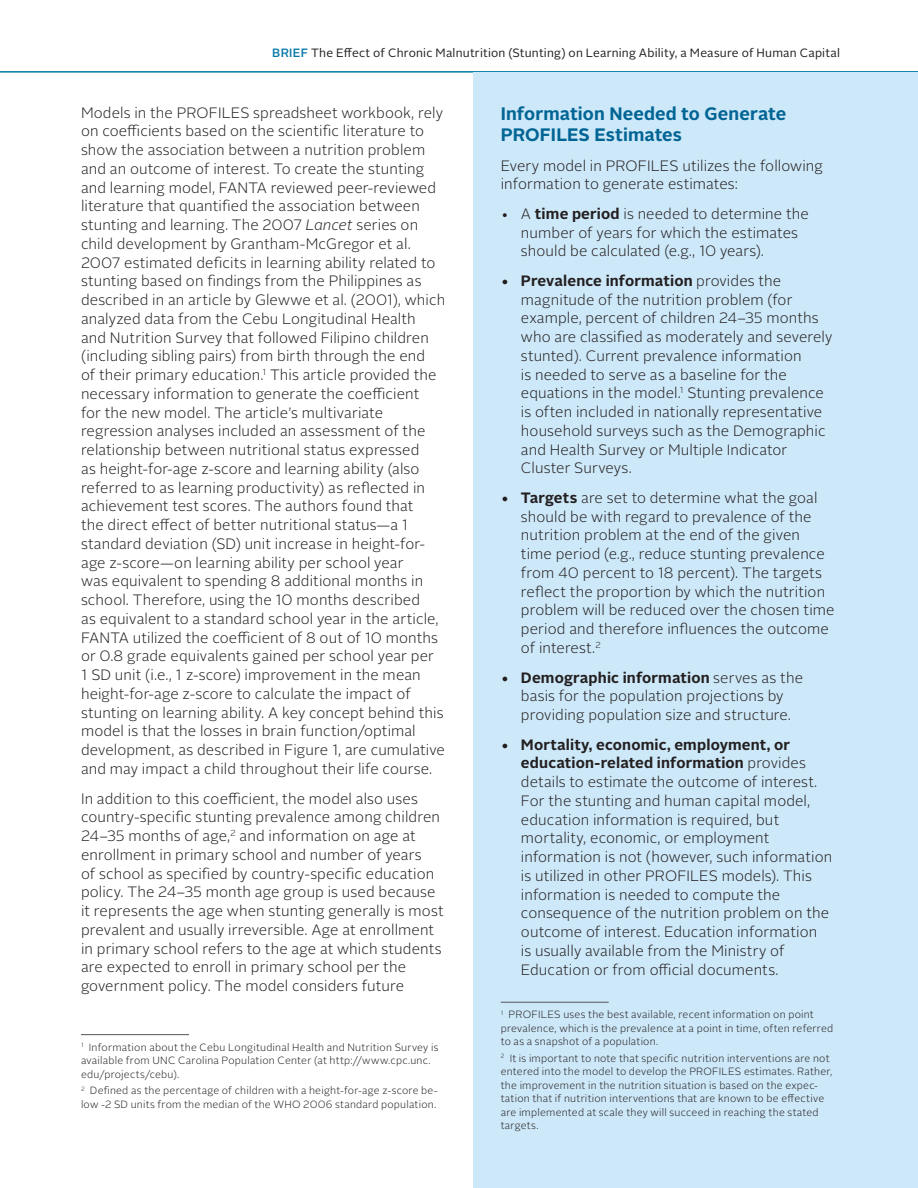
<style>
.page{position:relative;width:918px;height:1188px;background:#fff}
.page>*{position:absolute;margin:0;border:0;box-sizing:border-box;transform-origin:0 0}
.Heading_One{font:700 18px/21px "Alright Sans";letter-spacing:.005em;color:#006494}
.t1{font:300 15px/18.8px "Alright Sans";letter-spacing:.005em;color:#231f20}
.t2{font:12px "Alright Sans";letter-spacing:.015em;color:#231f20}
.Footnote_text{font:300 10.5px/13.5px "Alright Sans";letter-spacing:.02em;color:#231f20}
.s1{font-weight:500;color:#0479a6}
.s2{font-style:italic}
.s3{font-weight:700}
</style>
<div class="page">
<hr style="left:0;top:71px;width:918px;height:2px;background:#0479a6">
<hr style="left:81px;top:1034px;width:108px;height:1px;background:#54555a">
<div style="left:474px;top:73px;width:444px;height:1115px;background:#cde8f8"></div>
<hr style="left:501px;top:1002px;width:108px;height:1px;background:#54555a">
<p class="t2" style="left:272px;top:44px;width:569px"><span class="s1">BRIEF</span> The Effect of Chronic Malnutrition (Stunting) on Learning Ability, a Measure of Human Capital</p>
<p class="t1" style="left:81px;top:103px;width:366px">Models in the PROFILES spreadsheet workbook, rely on coefficients based on the scientific literature to show the association between a nutrition problem and an outcome of interest. To create the stunting and learning model, FANTA reviewed peer-reviewed literature that quantified the association between stunting and learning. The 2007 <span class="s2">Lancet</span> series on child development by Grantham-McGregor et al.<br>2007 estimated deficits in learning ability related to stunting based on findings from the Philippines as described in an article by Glewwe et al. (2001), which analyzed data from the Cebu Longitudinal Health<br>and Nutrition Survey that followed Filipino children (including sibling pairs) from birth through the end<br>of their primary education.<sup>1</sup> This article provided the necessary information to generate the coefficient<br>for the new model. The article’s multivariate regression analyses included an assessment of the relationship between nutritional status expressed<br>as height-for-age z-score and learning ability (also referred to as learning productivity) as reflected in achievement test scores. The authors found that<br>the direct effect of better nutritional status—a 1 standard deviation (SD) unit increase in height-for&shy;age z-score—on learning ability per school year<br>was equivalent to spending 8 additional months in school. Therefore, using the 10 months described<br>as equivalent to a standard school year in the article, FANTA utilized the coefficient of 8 out of 10 months or 0.8 grade equivalents gained per school year per<br>1 SD unit (i.e., 1 z-score) improvement in the mean height-for-age z-score to calculate the impact of stunting on learning ability. A key concept behind this model is that the losses in brain function/optimal development, as described in Figure 1, are cumulative and may impact a child throughout their life course.</p>
<p class="t1" style="left:81px;top:789px;width:364px">In addition to this coefficient, the model also uses country-specific stunting prevalence among children 24–35 months of age,<sup>2</sup> and information on age at enrollment in primary school and number of years<br>of school as specified by country-specific education policy. The 24–35 month age group is used because it represents the age when stunting generally is most prevalent and usually irreversible. Age at enrollment in primary school refers to the age at which students are expected to enroll in primary school per the government policy. The model considers future</p>
<p class="Footnote_text" style="left:81px;top:1041px;width:359px"><sup>1</sup> Information about the Cebu Longitudinal Health and Nutrition Survey is available from UNC Carolina Population Center (at http://www.cpc.unc. edu/projects/cebu).</p>
<p class="Footnote_text" style="left:81px;top:1084px;width:358px"><sup>2</sup> Defined as the percentage of children with a height-for-age z-score be&shy;low -2 SD units from the median of the WHO 2006 standard population.</p>
<p class="Heading_One" style="left:501px;top:103px;width:287px">Information Needed to Generate<br>PROFILES Estimates</p>
<p class="t1" style="left:501px;top:156px;width:324px">Every model in PROFILES utilizes the following information to generate estimates:</p>
<p class="t1" style="left:521px;top:205px;width:289px;text-indent:-20px">• A <span class="s3">time period</span> is needed to determine the number of years for which the estimates should be calculated (e.g., 10 years).</p>
<p class="t1" style="left:521px;top:272px;width:313px;text-indent:-20px"><span class="s3">• Prevalence information</span> provides the magnitude of the nutrition problem (for example, percent of children 24–35 months who are classified as moderately and severely stunted). Current prevalence information<br>is needed to serve as a baseline for the equations in the model.<sup>1</sup> Stunting prevalence is often included in nationally representative household surveys such as the Demographic and Health Survey or Multiple Indicator Cluster Surveys.</p>
<p class="t1" style="left:521px;top:489px;width:315px;text-indent:-20px"><span class="s3">• Targets</span> are set to determine what the goal should be with regard to prevalence of the nutrition problem at the end of the given time period (e.g., reduce stunting prevalence from 40 percent to 18 percent). The targets reflect the proportion by which the nutrition problem will be reduced over the chosen time period and therefore influences the outcome of interest.<sup>2</sup></p>
<p class="t1" style="left:501px;top:668px;width:304px;text-align:center"><span class="s3">• Demographic information</span> serves as the basis for the population projections by providing population size and structure.</p>
<p class="t1" style="left:521px;top:735px;width:313px;text-indent:-20px"><span class="s3">• Mortality, economic, employment, or education-related information</span> provides details to estimate the outcome of interest.<br>For the stunting and human capital model, education information is required, but mortality, economic, or employment information is not (however, such information is utilized in other PROFILES models). This information is needed to compute the consequence of the nutrition problem on the outcome of interest. Education information<br>is usually available from the Ministry of Education or from official documents.</p>
<p class="Footnote_text" style="left:501px;top:1008px;width:334px"><sup>1</sup> PROFILES uses the best available, recent information on point prevalence, which is the prevalence at a point in time, often referred to as a snapshot of a population.</p>
<p class="Footnote_text" style="left:501px;top:1051px;width:333px"><sup>2</sup> It is important to note that specific nutrition interventions are not entered into the model to develop the PROFILES estimates. Rather, the improvement in the nutrition situation is based on the expec&shy;tation that if nutrition interventions that are known to be effective are implemented at scale they will succeed in reaching the stated targets.</p>
</div>
